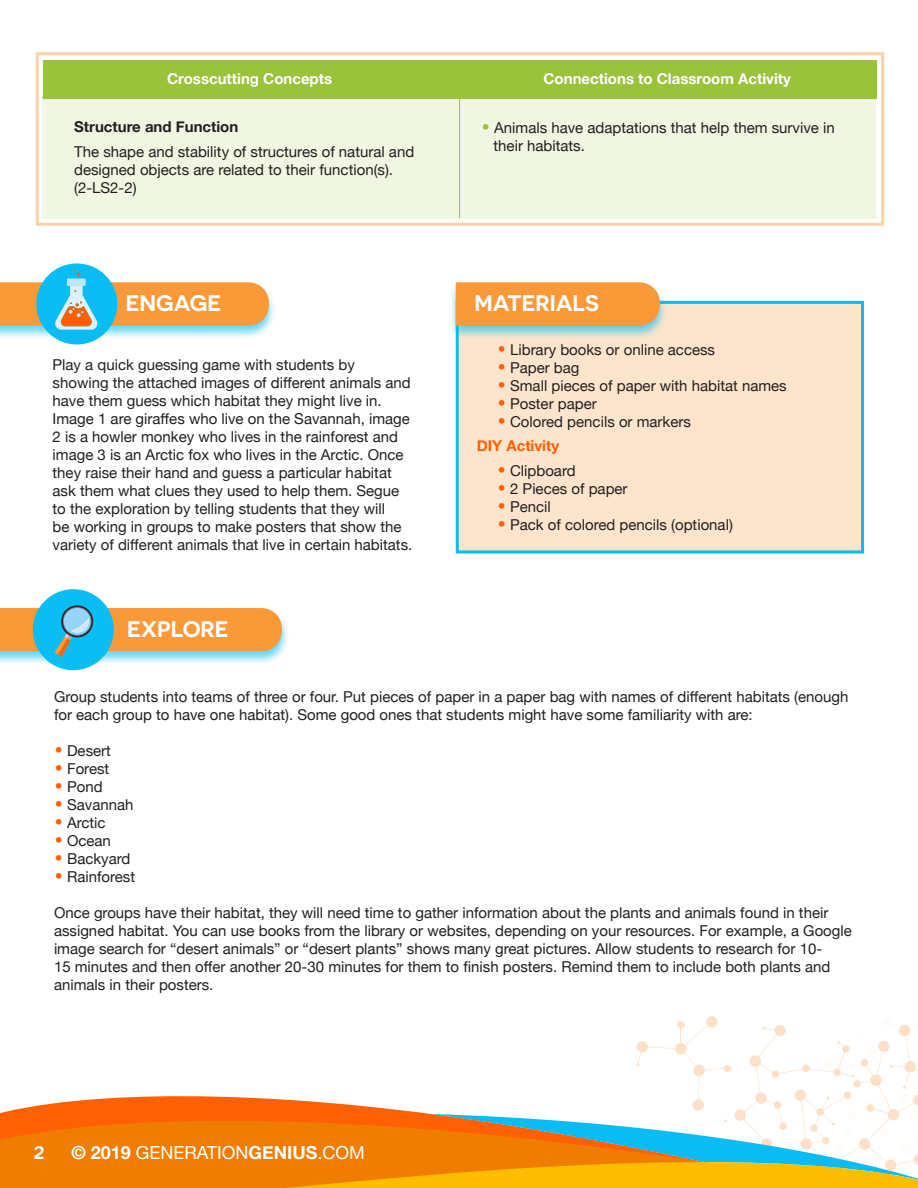
<style>
.page{position:relative;width:918px;height:1188px;background:#fff}
.page>*{position:absolute;margin:0;border:0;box-sizing:border-box;transform-origin:0 0}
.t1{font:600 22.5px "Novecentosanswide";color:#fff}
.t2{font:18px "Helvetica Neue";color:#fff}
.t3{font:600 18px "Novecentosanswide";color:#fff}
.t4{font:15px/18px "Helvetica Neue";color:#231f20}
.t5{font:700 15px "Helvetica Neue";color:#fff}
.t6{font:700 15px "Helvetica Neue";color:#231f20}
.s1{font-size:25.5px;color:#9ac23b}
.s2{font-size:25.5px;color:#ff6003}
.s3{font-weight:700;color:#ff6003}
.s4{font-weight:700}
</style>
<div class="page">
<div style="left:457px;top:301px;width:406px;height:252px;background:#fde5cd"></div>
<div style="left:456px;top:301px;width:408px;height:252px;border:3px solid #09bcf3"></div>
<div style="left:448px;top:281px;width:220px;height:59px;background:#09bcf3;opacity:.6"></div>
<div style="left:456px;top:282px;width:204px;height:44px;background:#f99938"></div>
<div style="left:0;top:281px;width:277px;height:59px;background:#09bcf3;opacity:.6"></div>
<svg style="left:706px;top:1016px;width:11px;height:12px"></svg>
<svg style="left:0;top:1097px;width:126px;height:17px;fill:#ff6003"></svg>
<svg style="left:0;top:1114px;width:126px;height:74px;background:#f37600"></svg>
<svg style="left:126px;top:1019px;width:792px;height:169px"></svg>
<div style="left:36px;top:263px;width:81px;height:81px;background:#09bcf3;border-radius:50%"></div>
<div style="left:67px;top:278px;width:19px;height:8px;background:#bfe6fa"></div>
<svg style="left:74px;top:270px;width:6px;height:6px"></svg>
<svg style="left:0;top:282px;width:269px;height:48px"></svg>
<div style="left:0;top:607px;width:290px;height:59px;background:#09bcf3;opacity:.6"></div>
<div style="left:33px;top:589px;width:81px;height:81px;background:#0abdf2;border-radius:50%"></div>
<svg style="left:0;top:603px;width:282px;height:54px"></svg>
<div style="left:42px;top:60px;width:834px;height:158px;background:#f0f6e2"></div>
<div style="left:43px;top:60px;width:834px;height:38px;background:#9ac23b"></div>
<hr style="left:459px;top:60px;width:1px;height:158px;background:#9ac23b">
<hr style="left:42px;top:97px;width:834px;height:1px;background:#9ac23b">
<p class="t5" style="left:167px;top:73px;width:167px">Crosscutting Concepts</p>
<p class="t5" style="left:544px;top:73px;width:249px">Connections to Classroom Activity</p>
<p class="t6" style="left:74px;top:121px;width:166px">Structure and Function</p>
<p class="t4" style="left:74px;top:144px;width:342px">The shape and stability of structures of natural and designed objects are related to their function(s). (2-LS2-2)</p>
<p class="t4" style="left:494px;top:120px;width:343px;text-indent:-13px"><span class="s1">•</span> Animals have adaptations that help them survive in their habitats.</p>
<h1 class="t1" style="left:126px;top:290px;width:97px">ENGAGE</h1>
<p class="t4" style="left:53px;top:357px;width:361px">Play a quick guessing game with students by showing the attached images of different animals and have them guess which habitat they might live in.<br>Image 1 are giraffes who live on the Savannah, image 2 is a howler monkey who lives in the rainforest and image 3 is an Arctic fox who lives in the Arctic. Once they raise their hand and guess a particular habitat ask them what clues they used to help them. Segue to the exploration by telling students that they will<br>be working in groups to make posters that show the variety of different animals that live in certain habitats.</p>
<h1 class="t1" style="left:127px;top:616px;width:103px">EXPLORE</h1>
<h1 class="t1" style="left:475px;top:290px;width:126px">MATERIALS</h1>
<p class="t4" style="left:497px;top:342px;width:220px"><span class="s2">•</span> Library books or online access</p>
<p class="t4" style="left:497px;top:360px;width:84px"><span class="s2">•</span> Paper bag</p>
<p class="t4" style="left:497px;top:378px;width:291px"><span class="s2">•</span> Small pieces of paper with habitat names</p>
<p class="t4" style="left:497px;top:396px;width:101px"><span class="s2">•</span> Poster paper</p>
<p class="t4" style="left:477px;top:410px;width:216px;line-height:24.8px;text-indent:20px"><span class="s2">•</span> Colored pencils or markers<br><span class="s3">DIY Activity</span></p>
<p class="t4" style="left:497px;top:463px;width:80px"><span class="s2">•</span> Clipboard</p>
<p class="t4" style="left:497px;top:481px;width:132px"><span class="s2">•</span> 2 Pieces of paper</p>
<p class="t4" style="left:497px;top:499px;width:55px"><span class="s2">•</span> Pencil</p>
<p class="t4" style="left:497px;top:517px;width:237px"><span class="s2">•</span> Pack of colored pencils (optional)</p>
<p class="t4" style="left:54px;top:689px;width:796px">Group students into teams of three or four. Put pieces of paper in a paper bag with names of different habitats (enough for each group to have one habitat). Some good ones that students might have some familiarity with are:</p>
<p class="t4" style="left:54px;top:743px;width:58px"><span class="s2">•</span> Desert</p>
<p class="t4" style="left:54px;top:761px;width:57px"><span class="s2">•</span> Forest</p>
<p class="t4" style="left:54px;top:779px;width:50px"><span class="s2">•</span> Pond</p>
<p class="t4" style="left:54px;top:797px;width:81px"><span class="s2">•</span> Savannah</p>
<p class="t4" style="left:54px;top:815px;width:53px"><span class="s2">•</span> Arctic</p>
<p class="t4" style="left:54px;top:833px;width:58px"><span class="s2">•</span> Ocean</p>
<p class="t4" style="left:54px;top:851px;width:78px"><span class="s2">•</span> Backyard</p>
<p class="t4" style="left:54px;top:869px;width:83px"><span class="s2">•</span> Rainforest</p>
<p class="t4" style="left:54px;top:905px;width:799px">Once groups have their habitat, they will need time to gather information about the plants and animals found in their assigned habitat. You can use books from the library or websites, depending on your resources. For example, a Google image search for “desert animals” or “desert plants” shows many great pictures. Allow students to research for 10-<br>15 minutes and then offer another 20-30 minutes for them to finish posters. Remind them to include both plants and animals in their posters.</p>
<p class="t3" style="left:34px;top:1142px;width:12px">2</p>
<p class="t2" style="left:71px;top:1146px;width:295px"><span class="s4">© 2019</span> GENERATION<span class="s4">GENIUS</span>.COM</p>
</div>
